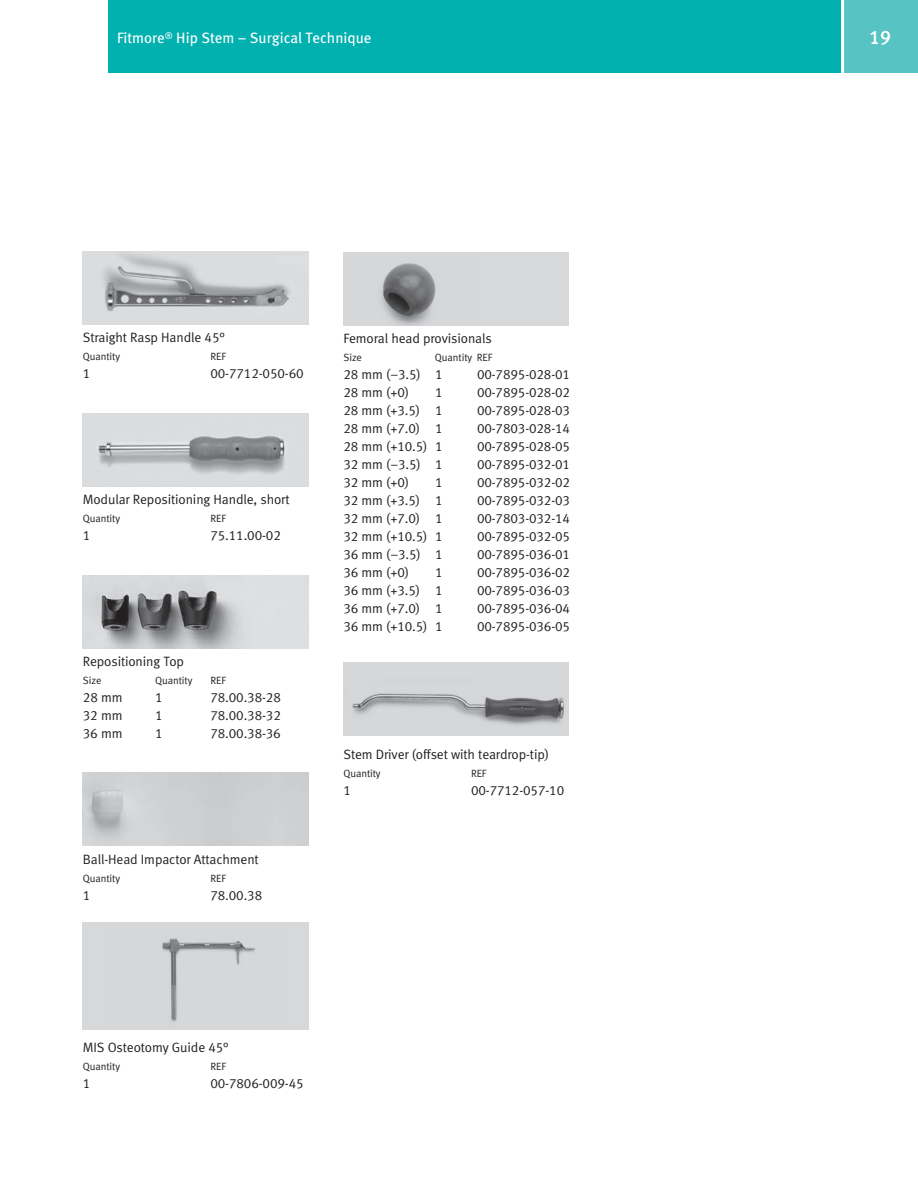
<style>
.page{position:relative;width:918px;height:1188px;background:#fff}
.page>*{position:absolute;margin:0;border:0;box-sizing:border-box;transform-origin:0 0}
.t1{font:19.5px "Meta Medium LF";color:#fff}
.t2{font:15px "Meta Book LF";color:#fff}
.t3{font:13.5px "Meta Normal LF";letter-spacing:-.01em;color:#231f20}
.t4{font:10.5px "Meta Normal LF";letter-spacing:-.01em;color:#231f20}
</style>
<div class="page">
<div style="left:108px;top:0;width:735px;height:73px;background:#00b1b0"></div>
<div style="left:844px;top:0;width:74px;height:73px;background:#57c4c3"></div>
<hr style="left:841px;top:0;width:3px;height:76px;background:#fff">
<img style="left:344px;top:253px;width:225px;height:72px">
<img style="left:83px;top:252px;width:225px;height:72px">
<img style="left:83px;top:414px;width:225px;height:72px">
<img style="left:83px;top:576px;width:225px;height:72px">
<div style="left:83px;top:922px;width:225px;height:108px;background:#d6d7d9"></div>
<img style="left:344px;top:663px;width:225px;height:72px">
<p class="t2" style="left:117px;top:29px;width:256px">Fitmore<sup>®</sup> Hip Stem – Surgical Technique</p>
<h1 class="t1" style="left:869px;top:26px;width:23px">19</h1>
<p class="t3" style="left:83px;top:330px;width:143px">Straight Rasp Handle 45°</p>
<p class="t4" style="left:83px;top:350px;width:39px">Quantity</p>
<p class="t4" style="left:210px;top:350px;width:17px">REF</p>
<p class="t3" style="left:83px;top:366px;width:9px">1</p>
<p class="t3" style="left:210px;top:366px;width:95px">00-7712-050-60</p>
<p class="t3" style="left:83px;top:492px;width:208px">Modular Repositioning Handle, short</p>
<p class="t4" style="left:83px;top:512px;width:39px">Quantity</p>
<p class="t4" style="left:210px;top:512px;width:17px">REF</p>
<p class="t3" style="left:83px;top:528px;width:9px">1</p>
<p class="t3" style="left:210px;top:528px;width:72px">75.11.00-02</p>
<p class="t3" style="left:83px;top:654px;width:103px">Repositioning Top</p>
<p class="t4" style="left:83px;top:674px;width:20px">Size</p>
<p class="t4" style="left:155px;top:674px;width:39px">Quantity</p>
<p class="t4" style="left:210px;top:674px;width:17px">REF</p>
<p class="t3" style="left:83px;top:690px;width:41px">28 mm</p>
<p class="t3" style="left:155px;top:690px;width:9px">1</p>
<p class="t3" style="left:210px;top:690px;width:72px">78.00.38-28</p>
<p class="t3" style="left:83px;top:708px;width:41px">32 mm</p>
<p class="t3" style="left:155px;top:708px;width:9px">1</p>
<p class="t3" style="left:210px;top:708px;width:72px">78.00.38-32</p>
<p class="t3" style="left:83px;top:726px;width:41px">36 mm</p>
<p class="t3" style="left:155px;top:726px;width:9px">1</p>
<p class="t3" style="left:210px;top:726px;width:72px">78.00.38-36</p>
<p class="t3" style="left:83px;top:852px;width:177px">Ball-Head Impactor Attachment</p>
<p class="t4" style="left:83px;top:872px;width:39px">Quantity</p>
<p class="t4" style="left:210px;top:872px;width:17px">REF</p>
<p class="t3" style="left:83px;top:888px;width:9px">1</p>
<p class="t3" style="left:210px;top:888px;width:53px">78.00.38</p>
<p class="t3" style="left:344px;top:331px;width:150px">Femoral head provisionals</p>
<p class="t4" style="left:344px;top:352px;width:20px">Size</p>
<p class="t4" style="left:435px;top:352px;width:59px">Quantity REF</p>
<p class="t3" style="left:344px;top:367px;width:101px">28 mm (–3.5) 1</p>
<p class="t3" style="left:477px;top:367px;width:95px">00-7895-028-01</p>
<p class="t3" style="left:344px;top:385px;width:67px">28 mm (+0)</p>
<p class="t3" style="left:435px;top:385px;width:9px">1</p>
<p class="t3" style="left:477px;top:385px;width:95px">00-7895-028-02</p>
<p class="t3" style="left:344px;top:403px;width:101px">28 mm (+3.5) 1</p>
<p class="t3" style="left:477px;top:403px;width:95px">00-7895-028-03</p>
<p class="t3" style="left:344px;top:421px;width:101px">28 mm (+7.0) 1</p>
<p class="t3" style="left:477px;top:421px;width:95px">00-7803-028-14</p>
<p class="t3" style="left:344px;top:439px;width:101px">28 mm (+10.5) 1</p>
<p class="t3" style="left:477px;top:439px;width:95px">00-7895-028-05</p>
<p class="t3" style="left:344px;top:457px;width:101px">32 mm (–3.5) 1</p>
<p class="t3" style="left:477px;top:457px;width:95px">00-7895-032-01</p>
<p class="t3" style="left:344px;top:475px;width:67px">32 mm (+0)</p>
<p class="t3" style="left:435px;top:475px;width:9px">1</p>
<p class="t3" style="left:477px;top:475px;width:95px">00-7895-032-02</p>
<p class="t3" style="left:344px;top:493px;width:101px">32 mm (+3.5) 1</p>
<p class="t3" style="left:477px;top:493px;width:95px">00-7895-032-03</p>
<p class="t3" style="left:344px;top:511px;width:101px">32 mm (+7.0) 1</p>
<p class="t3" style="left:477px;top:511px;width:95px">00-7803-032-14</p>
<p class="t3" style="left:344px;top:529px;width:101px">32 mm (+10.5) 1</p>
<p class="t3" style="left:477px;top:529px;width:95px">00-7895-032-05</p>
<p class="t3" style="left:344px;top:547px;width:101px">36 mm (–3.5) 1</p>
<p class="t3" style="left:477px;top:547px;width:95px">00-7895-036-01</p>
<p class="t3" style="left:344px;top:565px;width:67px">36 mm (+0)</p>
<p class="t3" style="left:435px;top:565px;width:9px">1</p>
<p class="t3" style="left:477px;top:565px;width:95px">00-7895-036-02</p>
<p class="t3" style="left:344px;top:583px;width:101px">36 mm (+3.5) 1</p>
<p class="t3" style="left:477px;top:583px;width:95px">00-7895-036-03</p>
<p class="t3" style="left:344px;top:601px;width:101px">36 mm (+7.0) 1</p>
<p class="t3" style="left:477px;top:601px;width:95px">00-7895-036-04</p>
<p class="t3" style="left:344px;top:619px;width:101px">36 mm (+10.5) 1</p>
<p class="t3" style="left:477px;top:619px;width:95px">00-7895-036-05</p>
<p class="t3" style="left:344px;top:747px;width:207px">Stem Driver (offset with teardrop-tip)</p>
<p class="t4" style="left:344px;top:768px;width:39px">Quantity</p>
<p class="t4" style="left:471px;top:768px;width:17px">REF</p>
<p class="t3" style="left:344px;top:783px;width:9px">1</p>
<p class="t3" style="left:471px;top:783px;width:95px">00-7712-057-10</p>
<p class="t3" style="left:83px;top:1039px;width:147px">MIS Osteotomy Guide 45°</p>
<p class="t4" style="left:83px;top:1060px;width:39px">Quantity</p>
<p class="t4" style="left:210px;top:1060px;width:17px">REF</p>
<p class="t3" style="left:83px;top:1075px;width:9px">1</p>
<p class="t3" style="left:210px;top:1075px;width:95px">00-7806-009-45</p>
</div>
